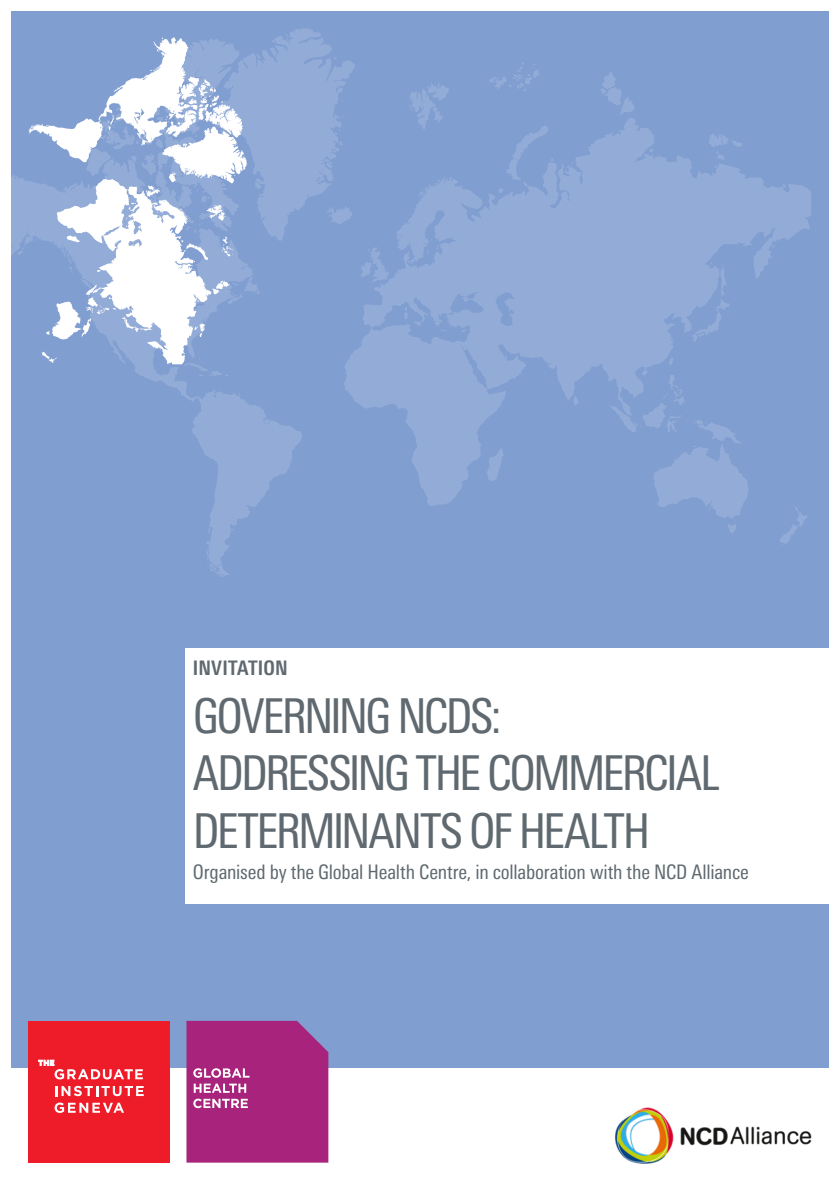
<style>
.page{position:relative;width:840px;height:1191px;background:#fff}
.page>*{position:absolute;margin:0;border:0;box-sizing:border-box;transform-origin:0 0}
.GRAND_TITRE_UNIVERS{font:condensed 48px "Linotype Univers";letter-spacing:-.055em;color:#5f696f}
.GRAND_TITRE_UNIVERS-2{font:condensed 20px "Linotype Univers";letter-spacing:-.01em;color:#5f696f}
.GRAND_TITRE_UNIVERS-3{font:700 condensed 20px "Linotype Univers";color:#5f696f}
</style>
<div class="page">
<div style="left:11px;top:11px;width:817px;height:1056px;background:#819ed1"></div>
<svg style="left:11px;top:28px;width:799px;height:549px"></svg>
<svg style="left:28px;top:37px;width:218px;height:327px"></svg>
<div style="left:186px;top:648px;width:653px;height:255px;background:#fff"></div>
<div style="left:28px;top:1020px;width:142px;height:142px;background:#ee1c28"></div>
<svg style="left:55px;top:1085px;width:89px;height:11px"></svg>
<svg style="left:55px;top:1102px;width:69px;height:11px"></svg>
<svg style="left:38px;top:1060px;width:105px;height:19px"></svg>
<svg style="left:186px;top:1020px;width:142px;height:142px;background:#aa2f83"></svg>
<img style="left:614px;top:1107px;width:198px;height:57px">
<p class="GRAND_TITRE_UNIVERS-3" style="left:193px;top:656px;width:96px">INVITATION</p>
<p class="GRAND_TITRE_UNIVERS" style="left:193px;top:688px;width:310px">GOVERNING NCDS:</p>
<p class="GRAND_TITRE_UNIVERS" style="left:193px;top:745px;width:528px">ADDRESSING THE COMMERCIAL</p>
<p class="GRAND_TITRE_UNIVERS" style="left:193px;top:803px;width:458px">DETERMINANTS OF HEALTH</p>
<p class="GRAND_TITRE_UNIVERS-2" style="left:193px;top:860px;width:557px">Organised by the Global Health Centre, in collaboration with the NCD Alliance</p>
</div>
